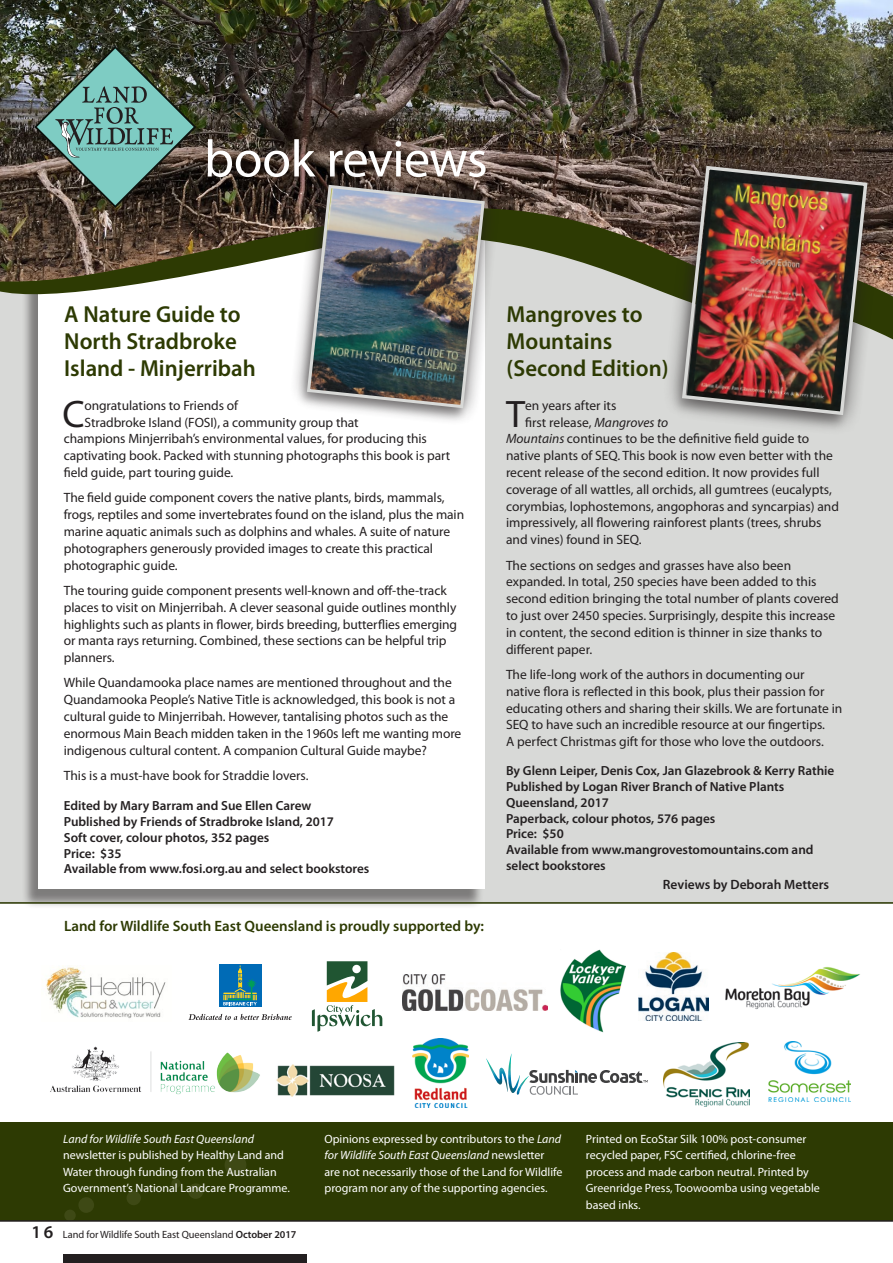
<style>
.page{position:relative;width:893px;height:1263px;background:#fff}
.page>*{position:absolute;margin:0;border:0;box-sizing:border-box;transform-origin:0 0}
.t1{font:52.5px "Myriad Pro";letter-spacing:-.015em;color:#fff}
.t2{font:38.4px "Myriad Pro";color:#231f20}
.Body_Copy{font:600 23.25px/27px "Myriad Pro";color:#2d3a03}
.t3{font:600 15px "Myriad Pro";color:#2d3a03}
.t4{font:13.5px/16.8px "Myriad Pro";letter-spacing:-.005em;color:#231f20}
.t5{font:600 13.5px "Myriad Pro";color:#231f20}
.t6{font:600 13.2px/15.8px "Myriad Pro";color:#231f20}
.t7{font:12px/16.5px "Myriad Pro";color:#fff}
.t8{font:italic 12px "Myriad Pro";color:#fff}
.t9{font:10.5px "Myriad Pro";letter-spacing:-.005em;color:#231f20}
.s1{font-style:italic}
.s2{font-weight:600;font-size:18px}
.s3{font-weight:600}
</style>
<div class="page">
<div style="left:0;top:148px;width:893px;height:755px;background:#d8d9d7"></div>
<div style="left:0;top:1123px;width:893px;height:98px;background:#2d3a03"></div>
<div style="left:64px;top:1209px;width:12px;height:12px;background:#3e4915;border-radius:50%"></div>
<div style="left:78px;top:1197px;width:16px;height:16px;background:#3e4915;border-radius:50%"></div>
<div style="left:171px;top:1178px;width:10px;height:10px;background:#3e4915;border-radius:50%"></div>
<div style="left:188px;top:1183px;width:16px;height:16px;background:#3e4915;border-radius:50%"></div>
<div style="left:126px;top:1190px;width:15px;height:15px;background:#3e4915;border-radius:50%"></div>
<svg style="left:225px;top:1154px;width:21px;height:22px"></svg>
<img style="left:46px;top:967px;width:120px;height:52px">
<svg style="left:219px;top:964px;width:42px;height:43px;background:#247ea2"></svg>
<svg style="left:189px;top:1014px;width:103px;height:6px"></svg>
<img style="left:638px;top:952px;width:71px;height:69px">
<svg style="left:312px;top:961px;width:70px;height:71px"></svg>
<img style="left:561px;top:950px;width:64px;height:82px">
<img style="left:725px;top:967px;width:135px;height:43px">
<svg style="left:486px;top:1053px;width:162px;height:42px"></svg>
<img style="left:663px;top:1042px;width:86px;height:65px">
<img style="left:769px;top:1042px;width:81px;height:60px">
<img style="left:50px;top:1046px;width:210px;height:49px">
<img style="left:412px;top:1038px;width:56px;height:69px">
<img style="left:403px;top:974px;width:144px;height:36px">
<div style="left:21px;top:233px;width:463px;height:676px;background:#231f20;opacity:.5"></div>
<div style="left:38px;top:230px;width:447px;height:659px;background:#fff"></div>
<img style="left:276px;top:1064px;width:119px;height:33px">
<hr style="left:0;top:902px;width:893px;height:2px;background:#2d3a03">
<img style="left:0;top:0;width:893px;height:205px">
<img style="left:34px;top:46px;width:162px;height:159px">
<svg style="left:0;top:205px;width:893px;height:178px"></svg>
<svg style="left:659px;top:142px;width:232px;height:287px"></svg>
<img style="left:680px;top:164px;width:189px;height:253px">
<svg style="left:286px;top:164px;width:219px;height:257px"></svg>
<img style="left:305px;top:183px;width:181px;height:227px">
<div style="left:64px;top:1255px;width:243px;height:8px;background:#231f20"></div>
<hr style="left:0;top:1220px;width:893px;height:2px;background:#231f20">
<h1 class="t1" style="left:204px;top:126px;width:285px">book reviews</h1>
<p class="Body_Copy" style="left:64px;top:300px;width:193px">A Nature Guide to<br>North Stradbroke<br>Island - Minjerribah</p>
<h2 class="t2" style="left:62px;top:390px;width:24px">C</h2>
<p class="t4" style="left:84px;top:397px;width:155px">ongratulations to Friends of</p>
<p class="t4" style="left:84px;top:413px;width:276px">Stradbroke Island (FOSI), a community group that</p>
<p class="t4" style="left:64px;top:430px;width:365px">champions Minjerribah’s environmental values, for producing this</p>
<p class="t4" style="left:64px;top:447px;width:388px">captivating book. Packed with stunning photographs this book is part</p>
<p class="t4" style="left:64px;top:464px;width:171px">field guide, part touring guide.</p>
<p class="t4" style="left:64px;top:489px;width:402px">The field guide component covers the native plants, birds, mammals, frogs, reptiles and some invertebrates found on the island, plus the main marine aquatic animals such as dolphins and whales. A suite of nature photographers generously provided images to create this practical photographic guide.</p>
<p class="t4" style="left:64px;top:582px;width:395px">The touring guide component presents well-known and off-the-track places to visit on Minjerribah. A clever seasonal guide outlines monthly highlights such as plants in flower, birds breeding, butterflies emerging or manta rays returning. Combined, these sections can be helpful trip planners.</p>
<p class="t4" style="left:64px;top:674px;width:399px">While Quandamooka place names are mentioned throughout and the Quandamooka People’s Native Title is acknowledged, this book is not a cultural guide to Minjerribah. However, tantalising photos such as the enormous Main Beach midden taken in the 1960s left me wanting more indigenous cultural content. A companion Cultural Guide maybe?</p>
<p class="t4" style="left:64px;top:767px;width:246px">This is a must-have book for Straddie lovers.</p>
<p class="t6" style="left:64px;top:798px;width:307px">Edited by Mary Barram and Sue Ellen Carew Published by Friends of Stradbroke Island, 2017<br>Soft cover, colour photos, 352 pages<br>Price: $35<br>Available from www.fosi.org.au and select bookstores</p>
<p class="t3" style="left:64px;top:916px;width:422px">Land for Wildlife South East Queensland is proudly supported by:</p>
<h3 class="Body_Copy" style="left:507px;top:300px;width:163px">Mangroves to<br>Mountains (Second Edition)</h3>
<h2 class="t2" style="left:506px;top:390px;width:21px">T</h2>
<p class="t4" style="left:525px;top:397px;width:93px">en years after its</p>
<p class="t4" style="left:525px;top:413px;width:145px">first release, <span class="s1">Mangroves to</span></p>
<p class="t4" style="left:506px;top:430px;width:305px"><span class="s1">Mountains</span> continues to be the definitive field guide to</p>
<p class="t4" style="left:506px;top:447px;width:328px">native plants of SEQ. This book is now even better with the</p>
<p class="t4" style="left:506px;top:464px;width:315px">recent release of the second edition. It now provides full</p>
<p class="t4" style="left:506px;top:481px;width:327px">coverage of all wattles, all orchids, all gumtrees (eucalypts,</p>
<p class="t4" style="left:506px;top:497px;width:334px">corymbias, lophostemons, angophoras and syncarpias) and</p>
<p class="t4" style="left:506px;top:514px;width:317px">impressively, all flowering rainforest plants (trees, shrubs</p>
<p class="t4" style="left:506px;top:531px;width:137px">and vines) found in SEQ.</p>
<p class="t4" style="left:506px;top:556px;width:334px">The sections on sedges and grasses have also been expanded. In total, 250 species have been added to this second edition bringing the total number of plants covered to just over 2450 species. Surprisingly, despite this increase in content, the second edition is thinner in size thanks to different paper.</p>
<p class="t4" style="left:506px;top:666px;width:338px">The life-long work of the authors in documenting our native flora is reflected in this book, plus their passion for educating others and sharing their skills. We are fortunate in SEQ to have such an incredible resource at our fingertips.<br>A perfect Christmas gift for those who love the outdoors.</p>
<p class="t6" style="left:506px;top:763px;width:330px">By Glenn Leiper, Denis Cox, Jan Glazebrook &amp; Kerry Rathie Published by Logan River Branch of Native Plants Queensland, 2017<br>Paperback, colour photos, 576 pages<br>Price: $50<br>Available from www.mangrovestomountains.com and select bookstores</p>
<p class="t5" style="left:663px;top:876px;width:168px">Reviews by Deborah Metters</p>
<p class="t8" style="left:63px;top:1131px;width:193px">Land for Wildlife South East Queensland</p>
<p class="t7" style="left:63px;top:1147px;width:228px">newsletter is published by Healthy Land and<br>Water through funding from the Australian<br>Government’s National Landcare Programme.</p>
<p class="t9" style="left:31px;top:1228px;width:267px"><span class="s2">1 6</span> Land for Wildlife South East Queensland <span class="s3">October 2017</span></p>
<p class="t7" style="left:324px;top:1130px;width:240px">Opinions expressed by contributors to the <span class="s1">Land for Wildlife South East Queensland</span> newsletter are not necessarily those of the Land for Wildlife program nor any of the supporting agencies.</p>
<p class="t7" style="left:586px;top:1130px;width:236px">Printed on EcoStar Silk 100% post-consumer recycled paper, FSC certified, chlorine-free process and made carbon neutral. Printed by Greenridge Press, Toowoomba using vegetable based inks.</p>
</div>
